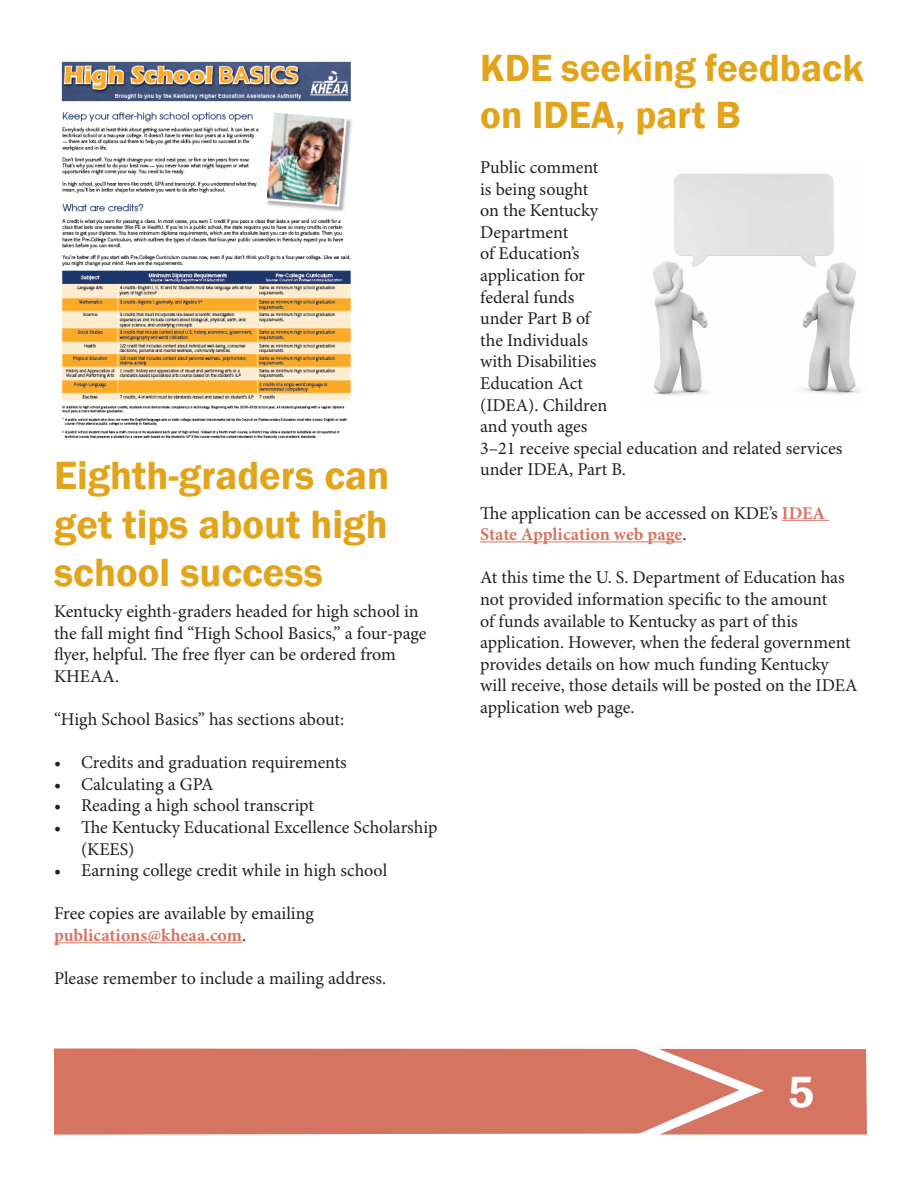
<style>
.page{position:relative;width:918px;height:1188px;background:#fff}
.page>*{position:absolute;margin:0;border:0;box-sizing:border-box;transform-origin:0 0}
.t1{font:600 45px "Franklin Gothic";color:#fff}
.t2{font:600 40.5px/48.6px "Franklin Gothic";color:#e1a41a;text-align:justify}
.t3{font:600 39px/46.8px "Franklin Gothic";color:#e1a41a}
.t4{font:18px/21.6px "Minion Pro";color:#231f20}
.t5{font:700 18px "Minion Pro";color:#d67462}
.s1{font-weight:400;color:#231f20}
.s2{font-weight:700;color:#d67462}
</style>
<div class="page">
<div style="left:54px;top:1048px;width:580px;height:87px;background:#d67462"></div>
<svg style="left:634px;top:1048px;width:233px;height:87px"></svg>
<hr style="left:782px;top:520px;width:47px;height:1px;background:#d67462">
<hr style="left:480px;top:541px;width:202px;height:1px;background:#d67462">
<img style="left:653px;top:174px;width:207px;height:222px">
<hr style="left:54px;top:942px;width:188px;height:1px;background:#d67462">
<img style="left:61px;top:61px;width:291px;height:378px">
<p class="t2" style="left:54px;top:452px;width:337px">Eighth-graders can get tips about high school success</p>
<p class="t4" style="left:54px;top:601px;width:374px">Kentucky eighth-graders headed for high school in the fall might find “High School Basics,” a four-page flyer, helpful. The free flyer can be ordered from KHEAA.</p>
<p class="t4" style="left:54px;top:709px;width:292px">“High School Basics” has sections about:</p>
<p class="t4" style="left:54px;top:752px;width:294px">• Credits and graduation requirements</p>
<p class="t4" style="left:54px;top:774px;width:161px">• Calculating a GPA</p>
<p class="t4" style="left:54px;top:796px;width:262px">• Reading a high school transcript</p>
<p class="t4" style="left:81px;top:817px;width:358px;text-indent:-27px">• The Kentucky Educational Excellence Scholarship (KEES)</p>
<p class="t4" style="left:54px;top:860px;width:335px">• Earning college credit while in high school</p>
<p class="t4" style="left:54px;top:904px;width:261px">Free copies are available by emailing</p>
<p class="t5" style="left:54px;top:924px;width:194px">publications@kheaa.com<span class="s1">.</span></p>
<p class="t4" style="left:54px;top:968px;width:334px">Please remember to include a mailing address.</p>
<p class="t3" style="left:480px;top:45px;width:385px">KDE seeking feedback on IDEA, part B</p>
<p class="t4" style="left:480px;top:157px;width:364px">Public comment<br>is being sought<br>on the Kentucky<br>Department<br>of Education’s<br>application for<br>federal funds<br>under Part B of<br>the Individuals<br>with Disabilities<br>Education Act<br>(IDEA). Children<br>and youth ages<br>3–21 receive special education and related services under IDEA, Part B.</p>
<p class="t4" style="left:480px;top:503px;width:347px">The application can be accessed on KDE’s <span class="s2">IDEA<br>State Application web page</span>.</p>
<p class="t4" style="left:480px;top:568px;width:379px">At this time the U. S. Department of Education has not provided information specific to the amount<br>of funds available to Kentucky as part of this application. However, when the federal government provides details on how much funding Kentucky will receive, those details will be posted on the IDEA application web page.</p>
<h1 class="t1" style="left:788px;top:1065px;width:28px">5</h1>
</div>
